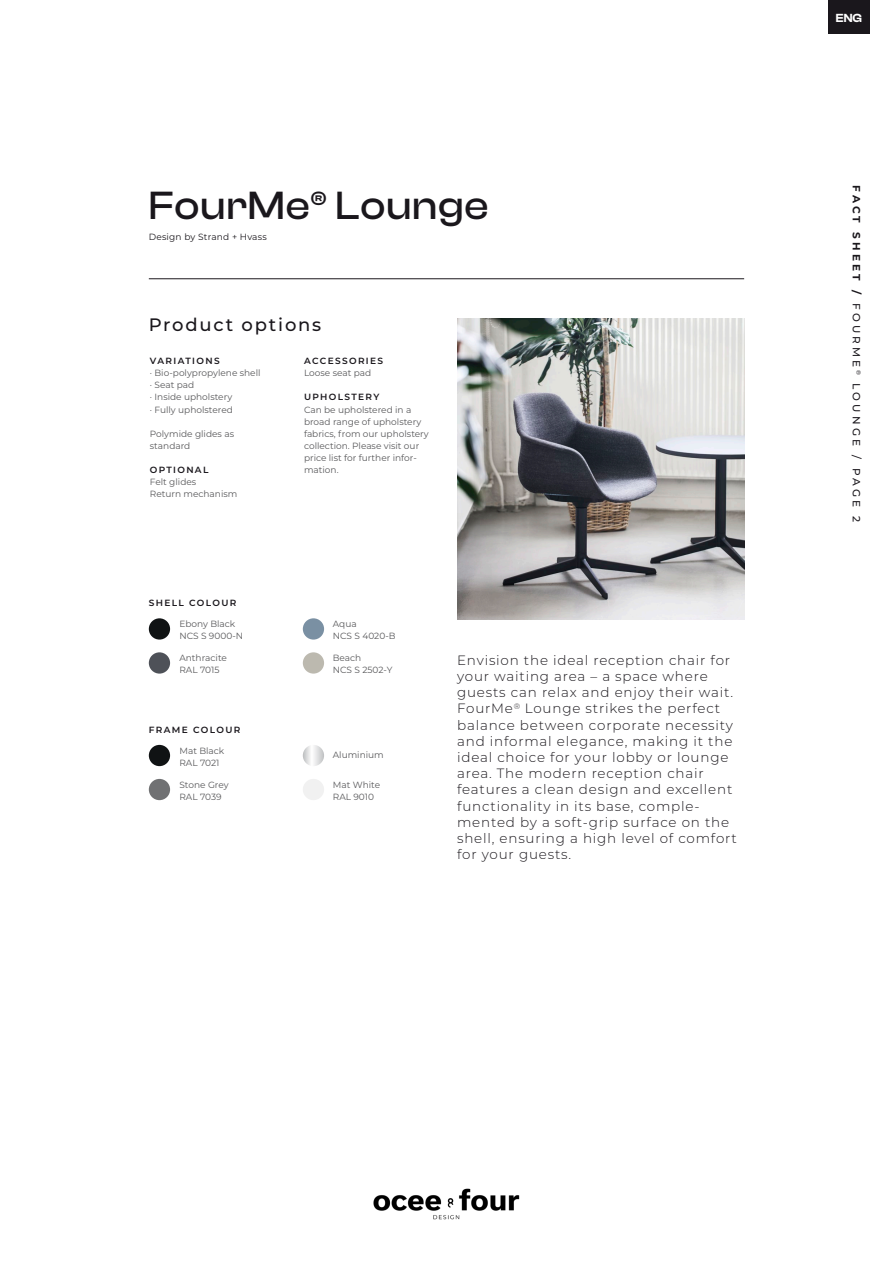
<style>
.page{position:relative;width:893px;height:1263px;background:#fff}
.page>*{position:absolute;margin:0;border:0;box-sizing:border-box;transform-origin:0 0}
.t1{font:500 40.8px "Clash Display";letter-spacing:.02em;color:#1a171c}
.Underoverskrift{font:500 18px "Montserrat";letter-spacing:.1em;color:#1a171c}
.Softtext{font:300 13.5px/16.2px "Montserrat";letter-spacing:.06em;color:#1a171c}
.t2{font:600 12.15px "Clash Display";color:#fff}
.t3{font:500 10.5px "Montserrat";letter-spacing:.3em;color:#1a171c}
.Brød2{font:9px/12px "Montserrat";color:#58585a}
.Mellem_2{font:600 9px "Montserrat";letter-spacing:.15em;color:#1a171c}
.Mellem_2-2{font:9px/12px "Montserrat";color:#58585a}
.t4{font:9px "Montserrat";letter-spacing:.02em;color:#1a171c}
.s1{font-weight:700}
</style>
<div class="page">
<img style="left:373px;top:1188px;width:147px;height:32px">
<img style="left:457px;top:319px;width:287px;height:300px">
<div style="left:828px;top:0;width:42px;height:34px;background:#1a171c"></div>
<hr style="left:149px;top:278px;width:595px;height:1px;background:#1a171c">
<div style="left:149px;top:618px;width:21px;height:22px;background:#101314;border-radius:50%"></div>
<div style="left:303px;top:618px;width:21px;height:22px;background:#7a90a3;border-radius:50%"></div>
<div style="left:149px;top:652px;width:21px;height:22px;background:#4e5158;border-radius:50%"></div>
<div style="left:303px;top:652px;width:21px;height:22px;background:#bcb9af;border-radius:50%"></div>
<div style="left:149px;top:745px;width:21px;height:21px;background:#101314;border-radius:50%"></div>
<svg style="left:303px;top:745px;width:21px;height:21px"></svg>
<div style="left:149px;top:779px;width:21px;height:21px;background:#707173;border-radius:50%"></div>
<div style="left:303px;top:779px;width:21px;height:21px;background:#f1f1f1;border-radius:50%"></div>
<p class="t1" style="left:149px;top:183px;width:341px">FourMe® Lounge</p>
<p class="t4" style="left:149px;top:230px;width:119px">Design by Strand + Hvass</p>
<p class="Underoverskrift" style="left:149px;top:312px;width:174px">Product options</p>
<p class="Mellem_2" style="left:150px;top:355px;width:71px">VARIATIONS</p>
<p class="Brød2" style="left:150px;top:367px;width:112px">· Bio-polypropylene shell</p>
<p class="Brød2" style="left:150px;top:379px;width:84px">· Seat pad<br>· Inside upholstery</p>
<p class="Brød2" style="left:150px;top:403px;width:84px">· Fully upholstered</p>
<p class="Mellem_2-2" style="left:150px;top:427px;width:86px">Polymide glides as standard</p>
<p class="Mellem_2" style="left:150px;top:463px;width:60px">OPTIONAL</p>
<p class="Brød2" style="left:150px;top:475px;width:89px">Felt glides<br>Return mechanism</p>
<p class="Mellem_2" style="left:304px;top:355px;width:81px">ACCESSORIES</p>
<p class="Brød2" style="left:304px;top:367px;width:69px">Loose seat pad</p>
<p class="Mellem_2" style="left:304px;top:391px;width:77px">UPHOLSTERY</p>
<p class="Brød2" style="left:304px;top:403px;width:126px">Can be upholstered in a broad range of upholstery fabrics, from our upholstery collection. Please visit our price list for further infor&shy;mation.</p>
<p class="Mellem_2" style="left:149px;top:596px;width:89px">SHELL COLOUR</p>
<p class="Brød2" style="left:179px;top:617px;width:57px">Ebony Black</p>
<p class="Brød2" style="left:179px;top:629px;width:65px">NCS S 9000-N</p>
<p class="Brød2" style="left:333px;top:617px;width:25px">Aqua</p>
<p class="Brød2" style="left:333px;top:629px;width:64px">NCS S 4020-B</p>
<p class="Brød2" style="left:179px;top:651px;width:49px">Anthracite</p>
<p class="Brød2" style="left:179px;top:663px;width:42px">RAL 7015</p>
<p class="Mellem_2" style="left:149px;top:723px;width:93px">FRAME COLOUR</p>
<p class="Brød2" style="left:179px;top:744px;width:46px">Mat Black</p>
<p class="Brød2" style="left:179px;top:756px;width:42px">RAL 7021</p>
<p class="Brød2" style="left:179px;top:778px;width:51px">Stone Grey</p>
<p class="Brød2" style="left:179px;top:790px;width:44px">RAL 7039</p>
<p class="Brød2" style="left:333px;top:651px;width:30px">Beach</p>
<p class="Brød2" style="left:333px;top:663px;width:61px">NCS S 2502-Y</p>
<p class="Brød2" style="left:333px;top:748px;width:53px">Aluminium</p>
<p class="Brød2" style="left:333px;top:778px;width:49px">Mat White</p>
<p class="Brød2" style="left:333px;top:790px;width:43px">RAL 9010</p>
<p class="Softtext" style="left:457px;top:651px;width:281px">Envision the ideal reception chair for your waiting area – a space where guests can relax and enjoy their wait.<br>FourMe<sup>®</sup> Lounge strikes the perfect balance between corporate necessity and informal elegance, making it the ideal choice for your lobby or lounge area. The modern reception chair features a clean design and excellent functionality in its base, comple&shy;mented by a soft-grip surface on the shell, ensuring a high level of comfort for your guests.</p>
<p class="t2" style="left:836px;top:11px;width:28px">ENG</p>
<p class="t3" style="left:864px;top:185px;width:339px;rotate:90deg"><span class="s1">FACT SHEET /</span> FOURME <sup>®</sup> LOUNGE / PAGE 2</p>
</div>
